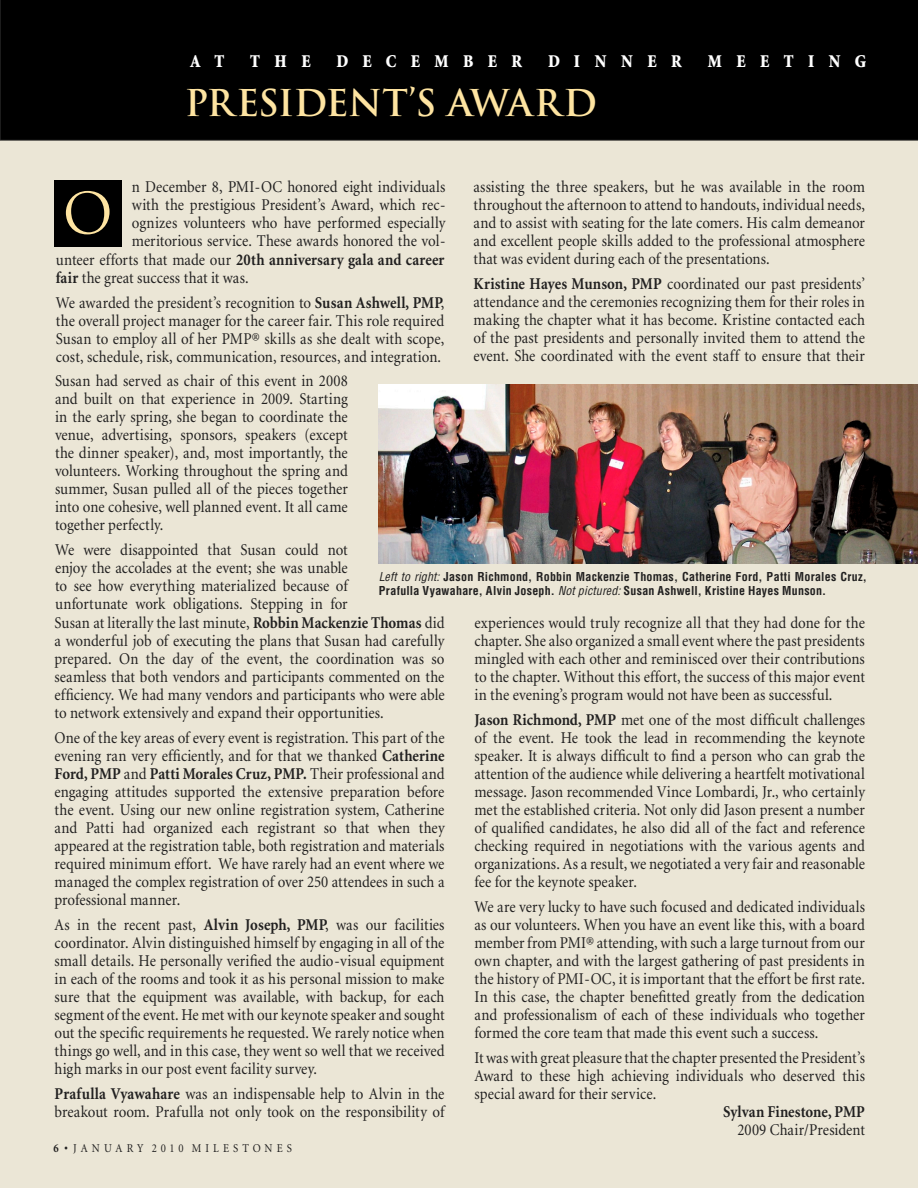
<style>
.page{position:relative;width:918px;height:1188px;background:#ebe6d6}
.page>*{position:absolute;margin:0;border:0;box-sizing:border-box;transform-origin:0 0}
.t1{font:55.5px "Trajan";color:#fee4a1}
.t2{font:700 36px "Trajan";letter-spacing:-.02em;color:#fee4a1}
.t3{font:900 18px "Minion";letter-spacing:.89em;color:#fff;scale:.9 1}
.t4{font:16.5px/18px "Minion";letter-spacing:.005em;color:#212020;text-align:justify;scale:.9 1}
.t5{font:700 16.5px "Minion";color:#212020;scale:.9 1}
.t6{font:700 condensed 12px/14.4px "Helvetica";letter-spacing:.02em;color:#212020}
.t7{font:12px "Minion";letter-spacing:.375em;color:#212020;scale:.9 1}
.s1{font-weight:700}
.s2{font-weight:400;font-style:italic}
</style>
<div class="page">
<div style="left:0;top:0;width:918px;height:140px;background:#000"></div>
<div style="left:54px;top:180px;width:68px;height:66px;background:#000"></div>
<img style="left:378px;top:384px;width:540px;height:180px">
<p class="t3" style="left:190px;top:52px;width:40px">A T</p>
<p class="t3" style="left:250px;top:52px;width:69px">THE</p>
<p class="t3" style="left:336px;top:52px;width:208px">DECEMBER</p>
<p class="t3" style="left:548px;top:52px;width:150px">DINNER</p>
<p class="t3" style="left:708px;top:52px;width:177px">MEETING</p>
<h2 class="t2" style="left:185px;top:80px;width:414px">PRESIDENT’S AWARD</h2>
<h1 class="t1" style="left:62px;top:180px;width:52px">O</h1>
<p class="t4" style="left:132px;top:179px;width:350px">n December 8, PMI-OC honored eight individuals with the prestigious President’s Award, which rec&shy;ognizes volunteers who have performed especially meritorious service. These awards honored the vol-</p>
<p class="t4" style="left:56px;top:251px;width:433px">unteer efforts that made our <span class="s1">20th anniversary gala and career fair</span> the great success that it was.</p>
<p class="t4" style="left:56px;top:294px;width:433px">We awarded the president’s recognition to <span class="s1">Susan Ashwell, PMP</span>, the overall project manager for the career fair. This role required Susan to employ all of her PMP® skills as she dealt with scope, cost, schedule, risk, communication, resources, and integration.</p>
<p class="t4" style="left:474px;top:179px;width:437px">assisting the three speakers, but he was available in the room throughout the afternoon to attend to handouts, individual needs, and to assist with seating for the late comers. His calm demeanor and excellent people skills added to the professional atmosphere that was evident during each of the presentations.</p>
<p class="t4" style="left:474px;top:276px;width:436px"><span class="s1">Kristine Hayes Munson, PMP</span> coordinated our past presidents’ attendance and the ceremonies recognizing them for their roles in making the chapter what it has become. Kristine contacted each of the past presidents and personally invited them to attend the event. She coordinated with the event staff to ensure that their</p>
<p class="t4" style="left:55px;top:373px;width:327px">Susan had served as chair of this event in 2008 and built on that experience in 2009. Starting in the early spring, she began to coordinate the venue, advertising, sponsors, speakers (except the dinner speaker), and, most importantly, the volunteers. Working throughout the spring and summer, Susan pulled all of the pieces together into one cohesive, well planned event. It all came together perfectly.</p>
<p class="t4" style="left:55px;top:542px;width:327px">We were disappointed that Susan could not enjoy the accolades at the event; she was unable to see how everything materialized because of unfortunate work obligations. Stepping in for</p>
<p class="t6" style="left:379px;top:569px;width:490px"><span class="s2">Left to right:</span> Jason Richmond, Robbin Mackenzie Thomas, Catherine Ford, Patti Morales Cruz,<br>Prafulla Vyawahare, Alvin Joseph. <span class="s2">Not pictured:</span> Susan Ashwell, Kristine Hayes Munson.</p>
<p class="t4" style="left:55px;top:614px;width:435px">Susan at literally the last minute, <span class="s1">Robbin Mackenzie Thomas</span> did a wonderful job of executing the plans that Susan had carefully prepared. On the day of the event, the coordination was so seamless that both vendors and participants commented on the efficiency. We had many vendors and participants who were able to network extensively and expand their opportunities.</p>
<p class="t4" style="left:55px;top:729px;width:435px">One of the key areas of every event is registration. This part of the evening ran very efficiently, and for that we thanked <span class="s1">Catherine Ford, PMP</span> and <span class="s1">Patti Morales Cruz, PMP.</span> Their professional and engaging attitudes supported the extensive preparation before the event. Using our new online registration system, Catherine and Patti had organized each registrant so that when they appeared at the registration table, both registration and materials required minimum effort. We have rarely had an event where we managed the complex registration of over 250 attendees in such a professional manner.</p>
<p class="t4" style="left:55px;top:916px;width:435px">As in the recent past, <span class="s1">Alvin Joseph, PMP</span>, was our facilities coordinator. Alvin distinguished himself by engaging in all of the small details. He personally verified the audio-visual equipment in each of the rooms and took it as his personal mission to make sure that the equipment was available, with backup, for each segment of the event. He met with our keynote speaker and sought out the specific requirements he requested. We rarely notice when things go well, and in this case, they went so well that we received high marks in our post event facility survey.</p>
<p class="t4" style="left:55px;top:1085px;width:435px"><span class="s1">Prafulla Vyawahare</span> was an indispensable help to Alvin in the breakout room. Prafulla not only took on the responsibility of</p>
<p class="t7" style="left:54px;top:1143px;width:267px"><span class="s1">6 •</span> JANUARY 2010 MILESTONES</p>
<p class="t4" style="left:475px;top:615px;width:435px">experiences would truly recognize all that they had done for the chapter. She also organized a small event where the past presidents mingled with each other and reminisced over their contributions to the chapter. Without this effort, the success of this major event in the evening’s program would not have been as successful.</p>
<p class="t4" style="left:475px;top:712px;width:435px"><span class="s1">Jason Richmond, PMP</span> met one of the most difficult challenges of the event. He took the lead in recommending the keynote speaker. It is always difficult to find a person who can grab the attention of the audience while delivering a heartfelt motivational message. Jason recommended Vince Lombardi, Jr., who certainly met the established criteria. Not only did Jason present a number of qualified candidates, he also did all of the fact and reference checking required in negotiations with the various agents and organizations. As a result, we negotiated a very fair and reasonable fee for the keynote speaker.</p>
<p class="t4" style="left:475px;top:899px;width:435px">We are very lucky to have such focused and dedicated individuals as our volunteers. When you have an event like this, with a board member from PMI® attending, with such a large turnout from our own chapter, and with the largest gathering of past presidents in the history of PMI-OC, it is important that the effort be first rate.<br>In this case, the chapter benefitted greatly from the dedication and professionalism of each of these individuals who together formed the core team that made this event such a success.</p>
<p class="t4" style="left:475px;top:1050px;width:435px">It was with great pleasure that the chapter presented the President’s Award to these high achieving individuals who deserved this special award for their service.</p>
<p class="t5" style="left:723px;top:1104px;width:159px">Sylvan Finestone, PMP</p>
<p class="t4" style="left:737px;top:1122px;width:143px">2009 Chair/President</p>
</div>
